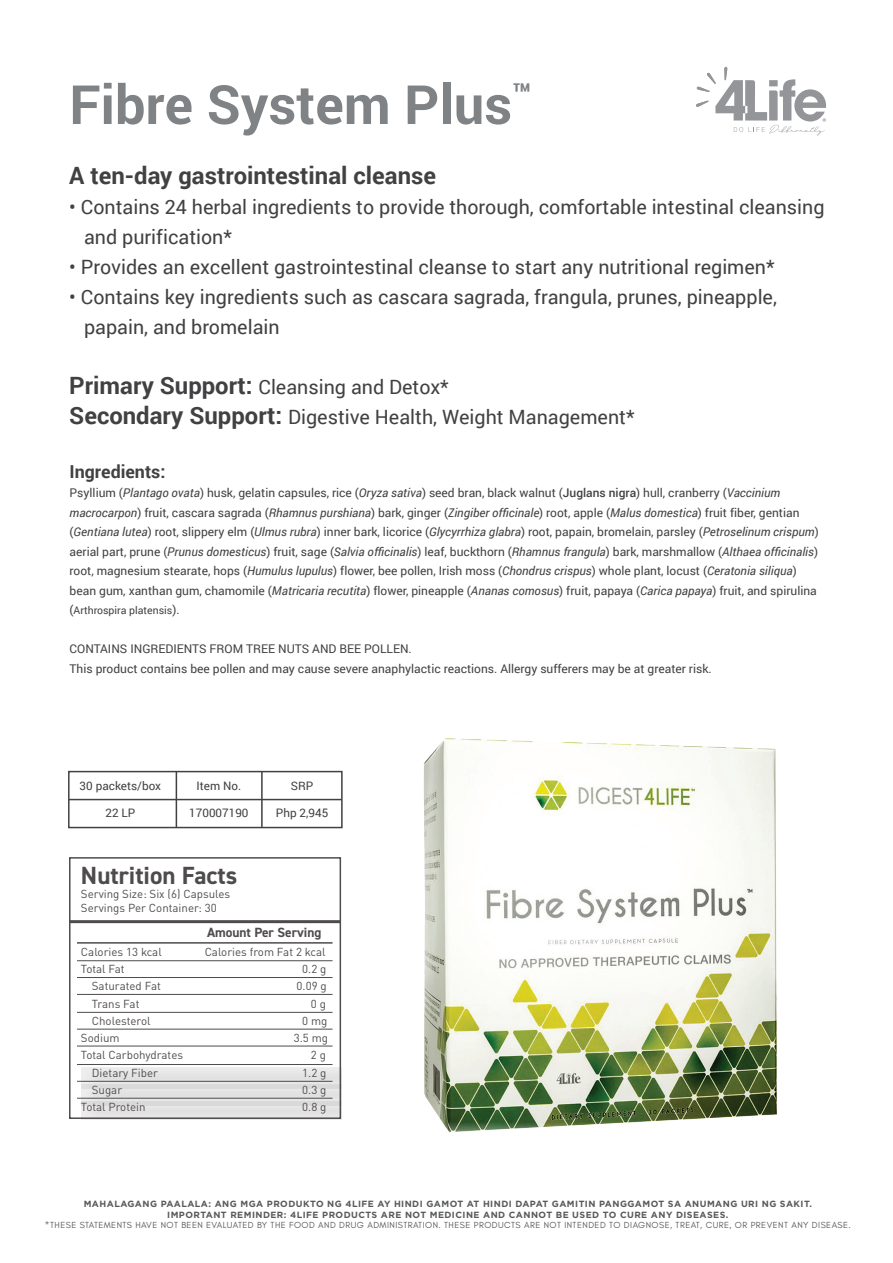
<style>
.page{position:relative;width:893px;height:1263px;background:#fff}
.page>*{position:absolute;margin:0;border:0;box-sizing:border-box;transform-origin:0 0}
.t1{font:700 54.15px "Roboto";color:#808385}
.t2{font:700 24.9px "DIN2014";color:#231f20}
.t3{font:700 23.85px "Roboto";color:#414042}
.t4{font:19.65px/30px "Roboto";color:#414042}
.t5{font:700 17.85px "Roboto";color:#424142}
.t6{font:700 13.35px "DIN2014";color:#231f20}
.t7{font:12px/19.5px "Roboto";color:#424142}
.t8{font:11.7px "Roboto";color:#414042}
.t9{font:11.55px/14.2px "DIN Pro";color:#231f20}
.t10{font:10.5px "Roboto";color:#424142}
.t11{font:700 9px/10.8px "Gotham";letter-spacing:.05em;color:#58595b;text-align:center}
.t12{font:9px "Glacial Indifference";letter-spacing:.05em;color:#58595b}
.s1{font-weight:700;font-size:23.85px}
.s2{font-style:italic}
.s3{font-weight:500}
.s4{font-size:12px}
</style>
<div class="page">
<img style="left:423px;top:738px;width:354px;height:374px">
<img style="left:436px;top:1112px;width:341px;height:20px">
<div style="left:68px;top:771px;width:275px;height:57px;border:2px solid #414042"></div>
<hr style="left:69px;top:799px;width:273px;height:1px;background:#414042">
<hr style="left:176px;top:771px;width:1px;height:56px;background:#414042">
<hr style="left:261px;top:771px;width:2px;height:56px;background:#414042">
<svg style="left:696px;top:67px;width:130px;height:69px"></svg>
<div style="left:69px;top:857px;width:272px;height:262px;border:2px solid #231f20"></div>
<hr style="left:77px;top:942px;width:256px;height:2px;background:#231f20">
<hr style="left:70px;top:920px;width:270px;height:3px;background:#231f20">
<hr style="left:77px;top:960px;width:256px;height:1px;background:#231f20">
<hr style="left:77px;top:994px;width:256px;height:1px;background:#231f20">
<hr style="left:77px;top:977px;width:256px;height:1px;background:#231f20">
<hr style="left:77px;top:1029px;width:256px;height:1px;background:#231f20">
<hr style="left:77px;top:1012px;width:256px;height:1px;background:#231f20">
<hr style="left:77px;top:1046px;width:256px;height:1px;background:#231f20">
<div style="left:81px;top:1084px;width:261px;height:21px;background:linear-gradient(to right,#e7e6e6,#e2e1e2)"></div>
<hr style="left:77px;top:1081px;width:256px;height:1px;background:#231f20">
<svg style="left:81px;top:1067px;width:261px;height:22px;background:#dcdbdc"></svg>
<hr style="left:77px;top:1064px;width:256px;height:1px;background:#231f20">
<svg style="left:81px;top:1101px;width:261px;height:18px;background:#d4d3d3"></svg>
<hr style="left:77px;top:1098px;width:256px;height:1px;background:#231f20">
<h1 class="t1" style="left:69px;top:67px;width:464px">Fibre System Plus<sup>™</sup></h1>
<h3 class="t3" style="left:69px;top:159px;width:368px">A ten-day gastrointestinal cleanse</h3>
<h3 class="t4" style="left:84px;top:191px;width:742px;text-indent:-15px">• Contains 24 herbal ingredients to provide thorough, comfortable intestinal cleansing and purification*</h3>
<h3 class="t4" style="left:69px;top:251px;width:707px">• Provides an excellent gastrointestinal cleanse to start any nutritional regimen*</h3>
<h3 class="t4" style="left:84px;top:281px;width:694px;text-indent:-15px">• Contains key ingredients such as cascara sagrada, frangula, prunes, pineapple, papain, and bromelain</h3>
<h3 class="t4" style="left:69px;top:371px;width:567px"><span class="s1">Primary Support:</span> Cleansing and Detox*<br><span class="s1">Secondary Support:</span> Digestive Health, Weight Management*</h3>
<h3 class="t5" style="left:70px;top:459px;width:97px">Ingredients:</h3>
<p class="t7" style="left:70px;top:483px;width:751px">Psyllium (<span class="s2">Plantago ovata</span>) husk, gelatin capsules, rice (<span class="s2">Oryza sativa</span>) seed bran, black walnut (<span class="s3">Juglans nigra</span>) hull, cranberry (<span class="s2">Vaccinium macrocarpon</span>) fruit, cascara sagrada (<span class="s2">Rhamnus purshiana</span>) bark, ginger (<span class="s2">Zingiber officinale</span>) root, apple (<span class="s2">Malus domestica</span>) fruit fiber, gentian (<span class="s2">Gentiana lutea</span>) root, slippery elm (<span class="s2">Ulmus rubra</span>) inner bark, licorice (<span class="s2">Glycyrrhiza glabra</span>) root, papain, bromelain, parsley (<span class="s2">Petroselinum crispum</span>) aerial part, prune (<span class="s2">Prunus domesticus</span>) fruit, sage (<span class="s2">Salvia officinalis</span>) leaf, buckthorn (<span class="s2">Rhamnus frangula</span>) bark, marshmallow (<span class="s2">Althaea officinalis</span>) root, magnesium stearate, hops (<span class="s2">Humulus lupulus</span>) flower, bee pollen, Irish moss (<span class="s2">Chondrus crispus</span>) whole plant, locust (<span class="s2">Ceratonia siliqua</span>) bean gum, xanthan gum, chamomile (<span class="s2">Matricaria recutita</span>) flower, pineapple (<span class="s2">Ananas comosus</span>) fruit, papaya (<span class="s2">Carica papaya</span>) fruit, and spirulina</p>
<p class="t10" style="left:70px;top:603px;width:111px"><span class="s4">(</span>Arthrospira platensis<span class="s4">).</span></p>
<p class="t7" style="left:70px;top:639px;width:644px">CONTAINS INGREDIENTS FROM TREE NUTS AND BEE POLLEN.<br>This product contains bee pollen and may cause severe anaphylactic reactions. Allergy sufferers may be at greater risk.</p>
<p class="t8" style="left:80px;top:777px;width:83px">30 packets/box</p>
<p class="t8" style="left:105px;top:804px;width:31px">22 LP</p>
<p class="t8" style="left:197px;top:777px;width:46px">Item No.</p>
<p class="t8" style="left:189px;top:804px;width:61px">170007190</p>
<p class="t8" style="left:291px;top:777px;width:24px">SRP</p>
<p class="t8" style="left:276px;top:804px;width:54px">Php 2,945</p>
<h2 class="t2" style="left:81px;top:858px;width:158px">Nutrition Facts</h2>
<p class="t9" style="left:81px;top:885px;width:151px">Serving Size: Six (6) Capsules<br>Servings Per Container: 30</p>
<p class="t6" style="left:207px;top:923px;width:116px">Amount Per Serving</p>
<p class="t9" style="left:81px;top:943px;width:82px">Calories 13 kcal</p>
<p class="t9" style="left:205px;top:943px;width:122px">Calories from Fat 2 kcal</p>
<p class="t9" style="left:81px;top:961px;width:45px">Total Fat</p>
<p class="t9" style="left:302px;top:961px;width:26px">0.2 g</p>
<p class="t9" style="left:92px;top:978px;width:71px">Saturated Fat</p>
<p class="t9" style="left:297px;top:978px;width:32px">0.09 g</p>
<p class="t9" style="left:92px;top:995px;width:49px">Trans Fat</p>
<p class="t9" style="left:311px;top:995px;width:17px">0 g</p>
<p class="t9" style="left:92px;top:1012px;width:60px">Cholesterol</p>
<p class="t9" style="left:302px;top:1012px;width:27px">0 mg</p>
<p class="t9" style="left:81px;top:1030px;width:40px">Sodium</p>
<p class="t9" style="left:294px;top:1030px;width:36px">3.5 mg</p>
<p class="t9" style="left:81px;top:1047px;width:104px">Total Carbohydrates</p>
<p class="t9" style="left:311px;top:1047px;width:17px">2 g</p>
<p class="t9" style="left:92px;top:1064px;width:68px">Dietary Fiber</p>
<p class="t9" style="left:302px;top:1064px;width:26px">1.2 g</p>
<p class="t9" style="left:92px;top:1081px;width:32px">Sugar</p>
<p class="t9" style="left:302px;top:1081px;width:26px">0.3 g</p>
<p class="t9" style="left:81px;top:1099px;width:66px">Total Protein</p>
<p class="t9" style="left:302px;top:1099px;width:26px">0.8 g</p>
<p class="t11" style="left:84px;top:1198px;width:730px">MAHALAGANG PAALALA: ANG MGA PRODUKTO NG 4LIFE AY HINDI GAMOT AT HINDI DAPAT GAMITIN PANGGAMOT SA ANUMANG URI NG SAKIT.<br>IMPORTANT REMINDER: 4LIFE PRODUCTS ARE NOT MEDICINE AND CANNOT BE USED TO CURE ANY DISEASES.</p>
<p class="t12" style="left:45px;top:1220px;width:807px">*THESE STATEMENTS HAVE NOT BEEN EVALUATED BY THE FOOD AND DRUG ADMINISTRATION. THESE PRODUCTS ARE NOT INTENDED TO DIAGNOSE, TREAT, CURE, OR PREVENT ANY DISEASE.</p>
</div>
